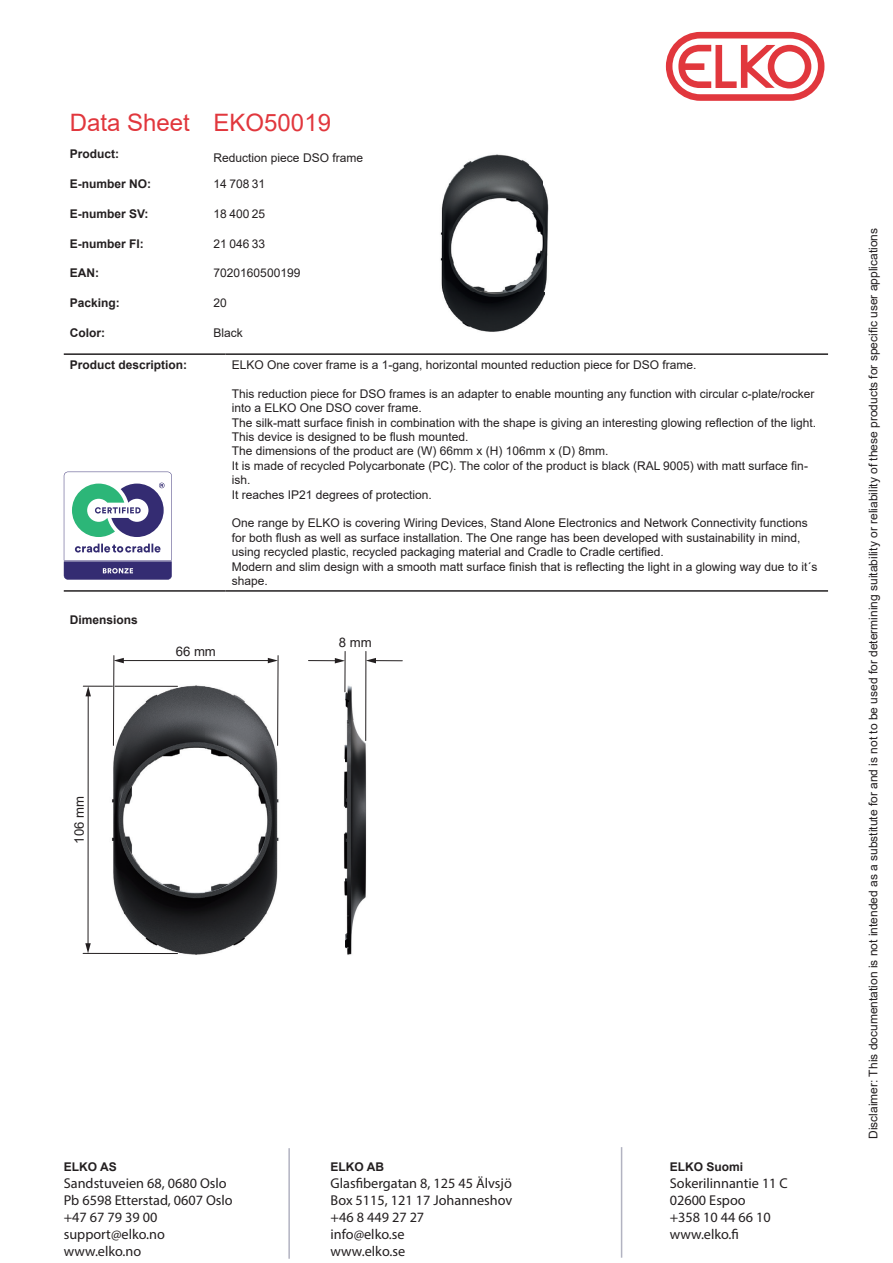
<style>
.page{position:relative;width:893px;height:1263px;background:#fff}
.page>*{position:absolute;margin:0;border:0;box-sizing:border-box;transform-origin:0 0}
.t1{font:24px "Arial";color:#e1373d}
.t2{font:14.25px/17.1px "Myriad Pro";color:#231f20}
.t3{font:13.2px "Arial";letter-spacing:-.005em;color:#231f20}
.t4{font:12px/14.4px "Arial";color:#231f20}
.t5{font:700 12px "Arial";color:#231f20}
</style>
<div class="page">
<hr style="left:288px;top:1148px;width:2px;height:111px;background:#b2b3c1">
<hr style="left:621px;top:1147px;width:1px;height:111px;background:#b2b3c1">
<img style="left:440px;top:154px;width:109px;height:178px">
<hr style="left:64px;top:353px;width:162px;height:2px;background:#231f20">
<hr style="left:226px;top:353px;width:602px;height:2px;background:#231f20">
<hr style="left:64px;top:590px;width:162px;height:2px;background:#231f20">
<hr style="left:226px;top:590px;width:602px;height:2px;background:#231f20">
<img style="left:82px;top:671px;width:285px;height:284px">
<hr style="left:88px;top:694px;width:1px;height:251px;background:#231f20">
<svg style="left:85px;top:943px;width:6px;height:10px"></svg>
<svg style="left:85px;top:687px;width:6px;height:9px"></svg>
<hr style="left:83px;top:686px;width:95px;height:1px;background:#231f20">
<hr style="left:83px;top:953px;width:95px;height:1px;background:#231f20">
<hr style="left:365px;top:651px;width:1px;height:89px;background:#231f20">
<hr style="left:344px;top:651px;width:2px;height:41px;background:#231f20">
<svg style="left:366px;top:658px;width:36px;height:5px"></svg>
<hr style="left:122px;top:660px;width:148px;height:1px;background:#231f20">
<svg style="left:112px;top:655px;width:12px;height:92px"></svg>
<svg style="left:268px;top:655px;width:11px;height:91px"></svg>
<svg style="left:308px;top:658px;width:37px;height:5px"></svg>
<svg style="left:64px;top:472px;width:108px;height:108px"></svg>
<svg style="left:666px;top:32px;width:158px;height:69px"></svg>
<h1 class="t1" style="left:70px;top:106px;width:263px">Data Sheet EKO50019</h1>
<p class="t5" style="left:70px;top:146px;width:51px">Product:</p>
<p class="t4" style="left:214px;top:151px;width:151px">Reduction piece DSO frame</p>
<p class="t5" style="left:70px;top:175px;width:83px">E-number NO:</p>
<p class="t4" style="left:214px;top:177px;width:53px">14 708 31</p>
<p class="t5" style="left:70px;top:205px;width:80px">E-number SV:</p>
<p class="t4" style="left:214px;top:206px;width:53px">18 400 25</p>
<p class="t5" style="left:70px;top:235px;width:76px">E-number FI:</p>
<p class="t4" style="left:214px;top:236px;width:53px">21 046 33</p>
<p class="t5" style="left:70px;top:265px;width:31px">EAN:</p>
<p class="t4" style="left:214px;top:266px;width:88px">7020160500199</p>
<p class="t5" style="left:70px;top:294px;width:52px">Packing:</p>
<p class="t4" style="left:214px;top:296px;width:15px">20</p>
<p class="t5" style="left:70px;top:324px;width:37px">Color:</p>
<p class="t4" style="left:214px;top:325px;width:31px">Black</p>
<p class="t5" style="left:70px;top:356px;width:119px">Product description:</p>
<p class="t4" style="left:232px;top:357px;width:466px">ELKO One cover frame is a 1-gang, horizontal mounted reduction piece for DSO frame.</p>
<p class="t4" style="left:232px;top:386px;width:586px">This reduction piece for DSO frames is an adapter to enable mounting any function with circular c-plate/rocker into a ELKO One DSO cover frame.<br>The silk-matt surface finish in combination with the shape is giving an interesting glowing reflection of the light.<br>This device is designed to be flush mounted.<br>The dimensions of the product are (W) 66mm x (H) 106mm x (D) 8mm.<br>It is made of recycled Polycarbonate (PC). The color of the product is black (RAL 9005) with matt surface fin&shy;ish.<br>It reaches IP21 degrees of protection.</p>
<p class="t4" style="left:232px;top:516px;width:587px">One range by ELKO is covering Wiring Devices, Stand Alone Electronics and Network Connectivity functions for both flush as well as surface installation. The One range has been developed with sustainability in mind, using recycled plastic, recycled packaging material and Cradle to Cradle certified.<br>Modern and slim design with a smooth matt surface finish that is reflecting the light in a glowing way due to it´s shape.</p>
<p class="t5" style="left:70px;top:611px;width:70px">Dimensions</p>
<p class="t3" style="left:70px;top:843px;width:49px;rotate:-90deg">106 mm</p>
<p class="t3" style="left:176px;top:642px;width:42px">66 mm</p>
<p class="t3" style="left:339px;top:633px;width:34px">8 mm</p>
<p class="t5" style="left:64px;top:1158px;width:54px">ELKO AS</p>
<p class="t2" style="left:64px;top:1174px;width:171px">Sandstuveien 68, 0680 Oslo<br>Pb 6598 Etterstad, 0607 Oslo +47 67 79 39 00 support@elko.no www.elko.no</p>
<p class="t5" style="left:331px;top:1158px;width:55px">ELKO AB</p>
<p class="t2" style="left:331px;top:1174px;width:183px">Glasfibergatan 8, 125 45 Älvsjö<br>Box 5115, 121 17 Johanneshov +46 8 449 27 27<br>info@elko.se<br>www.elko.se</p>
<p class="t5" style="left:670px;top:1158px;width:75px">ELKO Suomi</p>
<p class="t2" style="left:670px;top:1174px;width:120px">Sokerilinnantie 11 C<br>02600 Espoo<br>+358 10 44 66 10 www.elko.fi</p>
<p class="t4" style="left:866px;top:1139px;width:912px;rotate:-90deg">Disclaimer: This documentation is not intended as a substitute for and is not to be used for determining suitability or reliability of these products for specific user applications</p>
</div>
